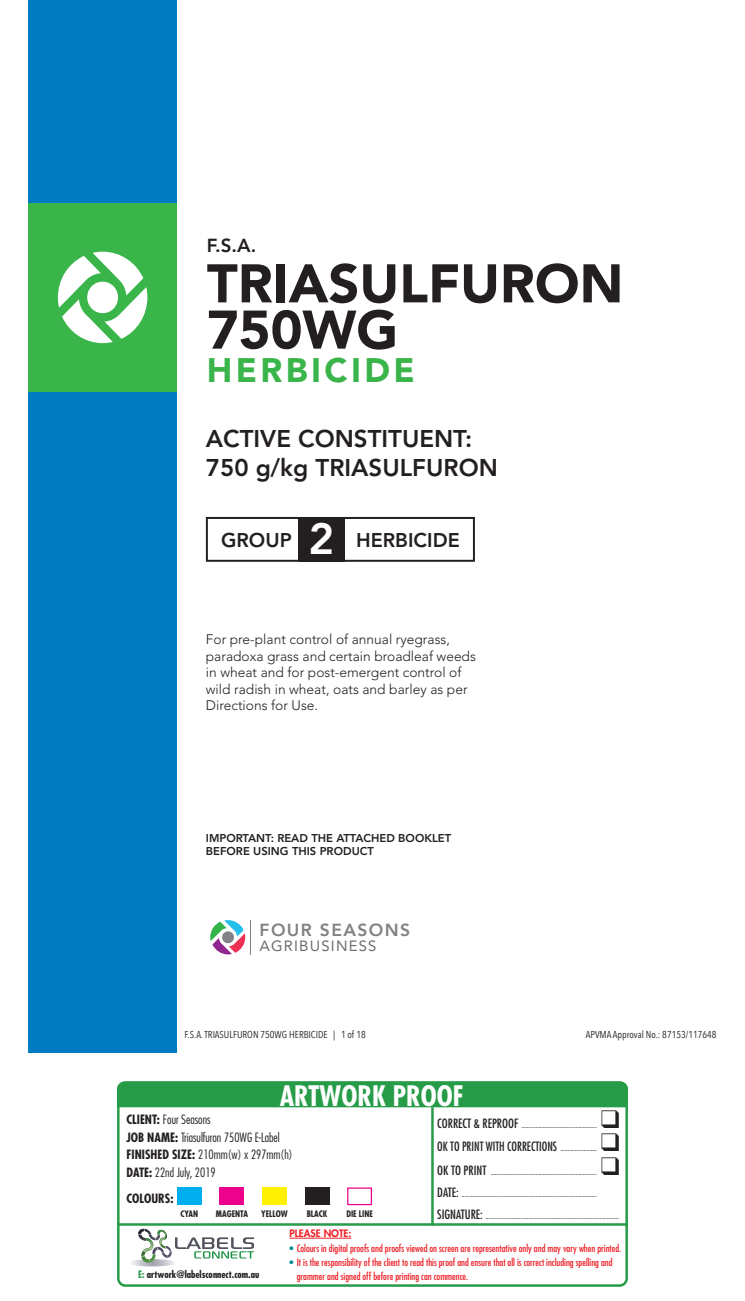
<style>
.page{position:relative;width:745px;height:1301px;background:#fff}
.page>*{position:absolute;margin:0;border:0;box-sizing:border-box;transform-origin:0 0}
.t1{font:900 53.75px "Avenir LT Std";color:#231f20}
.t2{font:800 43.5px "Avenir LT Std";color:#fff}
.t3{font:900 33.75px "Avenir LT Std";letter-spacing:.1em;color:#3ab54a}
.t4{font:700 condensed 27.5px "Futura";color:#fff}
.t5{font:800 24px "Avenir LT Std";color:#231f20}
.t6{font:800 19.75px "Avenir LT Std";color:#231f20}
.t7{font:800 18.75px "Avenir LT Std";color:#231f20}
.t8{font:800 17.5px "Avenir";letter-spacing:.08em;color:#808285}
.t9{font:14.88px "Avenir";letter-spacing:.08em;color:#6c6d70}
.t10{font:300 13.75px/16.5px "Avenir LT Std";color:#231f20}
.t11{font:300 condensed 12.5px "Futura";color:#231f20}
.t12{font:700 condensed 12.5px "Futura";color:#231f20}
.t13{font:800 11.25px/13.5px "Avenir LT Std";color:#231f20}
.t14{font:condensed 10px "Futura";color:#ee1d23}
.t15{font:10px "Avenir Next Condensed";color:#231f20}
.t16{font:700 condensed 10px "Futura";color:#231f20}
.t17{font:800 10px "Futura";color:#ee1d23}
.t18{font:700 condensed 8.75px "Futura";color:#231f20}
.t19{font:condensed 7.5px "Futura";color:#231f20}
.t20{font:condensed 7.5px "Futura";color:#231f20;scale:.94 1}
.s1{font-size:12.5px}
.s2{font-weight:700}
.s3{color:#269c48}
.s4{color:#008b98}
</style>
<div class="page">
<svg style="left:210px;top:920px;width:35px;height:34px"></svg>
<hr style="left:250px;top:920px;width:1px;height:34px;background:#808285">
<div style="left:28px;top:0;width:149px;height:1052px;background:#007cc2"></div>
<div style="left:28px;top:203px;width:149px;height:188px;background:#3ab54a"></div>
<svg style="left:58px;top:252px;width:89px;height:91px"></svg>
<div style="left:206px;top:517px;width:268px;height:45px;border:2px solid #231f20"></div>
<div style="left:298px;top:517px;width:46px;height:45px;background:#231f20"></div>
<div style="left:117px;top:1081px;width:510px;height:205px;border:2px solid #269c48;border-radius:7px"></div>
<hr style="left:117px;top:1223px;width:510px;height:2px;background:#269c48">
<hr style="left:431px;top:1107px;width:2px;height:118px;background:#269c48">
<hr style="left:289px;top:1237px;width:62px;height:1px;background:#ee1d23">
<div style="left:177px;top:1187px;width:24px;height:18px;background:#00aeef"></div>
<div style="left:219px;top:1187px;width:25px;height:18px;background:#ed028c"></div>
<div style="left:262px;top:1187px;width:25px;height:18px;background:#fff101"></div>
<div style="left:304px;top:1187px;width:25px;height:18px;background:#231f20"></div>
<div style="left:347px;top:1187px;width:25px;height:18px;border:1px solid #ed028c"></div>
<svg style="left:131px;top:1228px;width:123px;height:38px"></svg>
<svg style="left:117px;top:1081px;width:510px;height:46px"></svg>
<p class="t7" style="left:207px;top:234px;width:51px">F.S.A.</p>
<p class="t1" style="left:207px;top:251px;width:418px">TRIASULFURON</p>
<p class="t1" style="left:207px;top:297px;width:193px">750WG</p>
<p class="t3" style="left:207px;top:350px;width:209px">HERBICIDE</p>
<p class="t5" style="left:206px;top:424px;width:268px">ACTIVE CONSTITUENT:</p>
<p class="t5" style="left:206px;top:453px;width:293px">750 g/kg TRIASULFURON</p>
<p class="t2" style="left:308px;top:513px;width:27px">2</p>
<p class="t6" style="left:221px;top:528px;width:72px">GROUP</p>
<p class="t6" style="left:356px;top:528px;width:105px">HERBICIDE</p>
<p class="t10" style="left:206px;top:631px;width:271px">For pre-plant control of annual ryegrass, paradoxa grass and certain broadleaf weeds in wheat and for post-emergent control of wild radish in wheat, oats and barley as per Directions for Use.</p>
<p class="t13" style="left:206px;top:831px;width:247px">IMPORTANT: READ THE ATTACHED BOOKLET<br>BEFORE USING THIS PRODUCT</p>
<p class="t8" style="left:259px;top:916px;width:152px">FOUR SEASONS</p>
<p class="t9" style="left:259px;top:934px;width:118px">AGRIBUSINESS</p>
<p class="t15" style="left:184px;top:1026px;width:183px">F.S.A. TRIASULFURON 750WG HERBICIDE | 1 of 18</p>
<p class="t15" style="left:585px;top:1026px;width:132px">APVMA Approval No.: 87153/117648</p>
<p class="t4" style="left:279px;top:1077px;width:185px">ARTWORK PROOF</p>
<p class="t19" style="left:437px;top:1120px;width:161px"><span class="s1">CORRECT &amp; REPROOF</span> .................................................</p>
<p class="t20" style="left:437px;top:1143px;width:171px"><span class="s1">OK TO PRINT WITH CORRECTIONS</span> .........................</p>
<p class="t19" style="left:437px;top:1167px;width:161px"><span class="s1">OK TO PRINT</span> .....................................................................</p>
<p class="t19" style="left:437px;top:1189px;width:161px"><span class="s1">DATE:</span> ........................................................................................</p>
<p class="t19" style="left:437px;top:1211px;width:183px"><span class="s1">SIGNATURE:</span> .......................................................................................</p>
<p class="t11" style="left:126px;top:1112px;width:85px"><span class="s2">CLIENT:</span> Four Seasons</p>
<p class="t11" style="left:126px;top:1129px;width:155px"><span class="s2">JOB NAME:</span> Triasulfuron 750WG E-Label</p>
<p class="t11" style="left:126px;top:1147px;width:167px"><span class="s2">FINISHED SIZE:</span> 210mm(w) x 297mm(h)</p>
<p class="t11" style="left:126px;top:1164px;width:91px"><span class="s2">DATE:</span> 22nd July, 2019</p>
<p class="t18" style="left:180px;top:1207px;width:19px">CYAN</p>
<p class="t18" style="left:216px;top:1207px;width:34px">MAGENTA</p>
<p class="t18" style="left:261px;top:1207px;width:28px">YELLOW</p>
<p class="t18" style="left:306px;top:1207px;width:22px">BLACK</p>
<p class="t18" style="left:346px;top:1207px;width:28px">DIE LINE</p>
<p class="t12" style="left:126px;top:1190px;width:48px">COLOURS:</p>
<p class="t16" style="left:138px;top:1267px;width:123px"><span class="s3">E:</span> artwork@labelsconnect.com.au</p>
<p class="t17" style="left:289px;top:1226px;width:63px">PLEASE NOTE:</p>
<p class="t14" style="left:289px;top:1242px;width:333px"><span class="s4">•</span> Colours in digital proofs and proofs viewed on screen are representative only and may vary when printed.</p>
<p class="t14" style="left:289px;top:1255px;width:324px"><span class="s4">•</span> It is the responsibility of the client to read this proof and ensure that all is correct including spelling and</p>
<p class="t14" style="left:296px;top:1269px;width:173px">grammer and signed off before printing can commence.</p>
</div>
